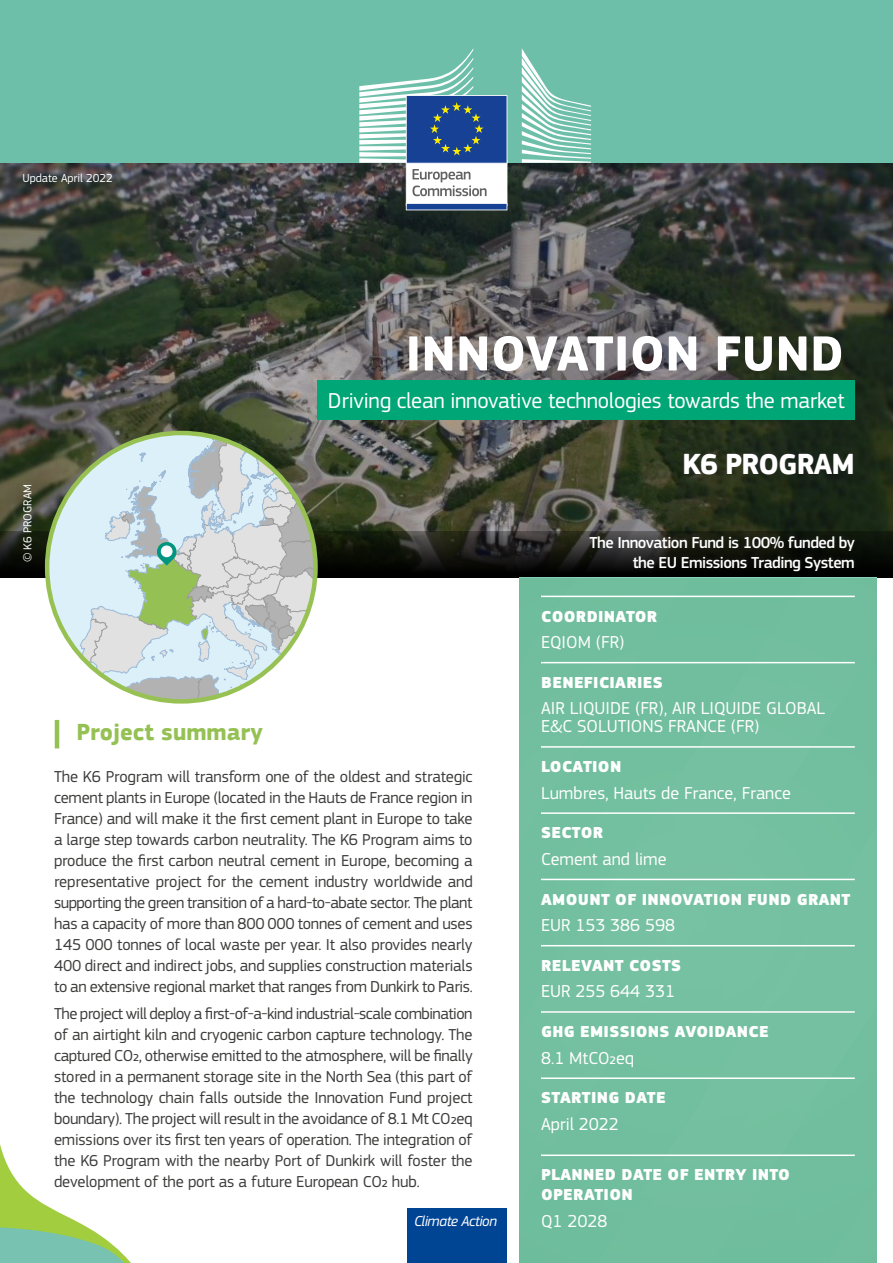
<style>
.page{position:relative;width:893px;height:1263px;background:#fff}
.page>*{position:absolute;margin:0;border:0;box-sizing:border-box;transform-origin:0 0}
.t1{font:700 51.3px "EC Square Sans Pro";letter-spacing:.005em;color:#fff}
.t2{font:700 30px "EC Square Sans Pro";letter-spacing:-.03em;color:#fff}
.Projects_Summary_tit{font:700 24px "EC Square Sans Pro";color:#95c154}
.t3{font:22.5px "EC Square Sans Pro";letter-spacing:-.01em;color:#fff}
.Project_details_text{font:18px/18px "EC Square Sans Pro";color:#fff}
.Projects_Summary_tex{font:16.5px/21px "EC Square Sans Pro";letter-spacing:-.02em;color:#3c3c3b;text-align:justify}
.Project_details{font:900 16.5px/19.8px "EC Square Sans Pro Extra";letter-spacing:.02em;color:#fff}
.t4{font:500 16.5px/19.8px "EC Square Sans Pro";letter-spacing:-.03em;color:#fff;text-align:right}
.t5{font:italic 15px "EC Square Sans Pro";letter-spacing:-.03em;color:#fff}
.t6{font:12px "EC Square Sans Pro";color:#fff}
</style>
<div class="page">
<svg style="left:0;top:162px;width:893px;height:369px;background:#44483f"></svg>
<svg style="left:0;top:531px;width:893px;height:47px;background:#161913"></svg>
<div style="left:587px;top:532px;width:270px;height:40px;background:#3c3c3b;opacity:.25"></div>
<div style="left:519px;top:578px;width:357px;height:685px;background:#72bf9f"></div>
<div style="left:318px;top:380px;width:537px;height:39px;background:#00a676"></div>
<svg style="left:0;top:1144px;width:131px;height:119px"></svg>
<div style="left:682px;top:449px;width:174px;height:26px;background:#3c3c3b;opacity:.25"></div>
<hr style="left:541px;top:596px;width:314px;height:1px;background:#fff">
<hr style="left:541px;top:662px;width:314px;height:1px;background:#fff">
<hr style="left:541px;top:746px;width:314px;height:2px;background:#fff">
<hr style="left:541px;top:812px;width:314px;height:2px;background:#fff">
<hr style="left:541px;top:879px;width:314px;height:1px;background:#fff">
<hr style="left:541px;top:945px;width:314px;height:1px;background:#fff">
<hr style="left:541px;top:1011px;width:314px;height:2px;background:#fff">
<hr style="left:541px;top:1077px;width:314px;height:2px;background:#fff">
<hr style="left:541px;top:1154px;width:314px;height:2px;background:#fff">
<svg style="left:47px;top:433px;width:269px;height:268px;background:#c4d0ca"></svg>
<hr style="left:55px;top:722px;width:4px;height:24px;background:#95c154">
<div style="left:407px;top:1208px;width:99px;height:55px;background:#004494"></div>
<div style="left:0;top:0;width:893px;height:162px;background:#6dbfa9"></div>
<svg style="left:522px;top:49px;width:69px;height:114px"></svg>
<svg style="left:359px;top:48px;width:148px;height:162px"></svg>
<p class="t6" style="left:22px;top:171px;width:92px">Update April 2022</p>
<p class="t6" style="left:21px;top:562px;width:80px;rotate:-90deg">© K6 PROGRAM</p>
<p class="t1" style="left:406px;top:323px;width:440px">INNOVATION FUND</p>
<p class="t3" style="left:328px;top:387px;width:518px">Driving clean innovative technologies towards the market</p>
<p class="t2" style="left:683px;top:446px;width:174px">K6 PROGRAM</p>
<p class="t4" style="left:589px;top:533px;width:267px">The Innovation Fund is 100% funded by the EU Emissions Trading System</p>
<p class="Projects_Summary_tit" style="left:76px;top:718px;width:188px">Project summary</p>
<p class="Projects_Summary_tex" style="left:54px;top:766px;width:420px">The K6 Program will transform one of the oldest and strategic cement plants in Europe (located in the Hauts de France region in France) and will make it the first cement plant in Europe to take a large step towards carbon neutrality. The K6 Program aims to produce the first carbon neutral cement in Europe, becoming a representative project for the cement industry worldwide and supporting the green transition of a hard-to-abate sector. The plant has a capacity of more than 800 000 tonnes of cement and uses 145 000 tonnes of local waste per year. It also provides nearly 400 direct and indirect jobs, and supplies construction materials to an extensive regional market that ranges from Dunkirk to Paris.</p>
<p class="Projects_Summary_tex" style="left:54px;top:1003px;width:420px">The project will deploy a first-of-a-kind industrial-scale combination of an airtight kiln and cryogenic carbon capture technology. The captured CO2, otherwise emitted to the atmosphere, will be finally stored in a permanent storage site in the North Sea (this part of the technology chain falls outside the Innovation Fund project boundary). The project will result in the avoidance of 8.1 Mt CO2eq emissions over its first ten years of operation. The integration of the K6 Program with the nearby Port of Dunkirk will foster the development of the port as a future European CO2 hub.</p>
<p class="t5" style="left:414px;top:1212px;width:84px">Climate Action</p>
<p class="Project_details" style="left:541px;top:607px;width:118px">COORDINATOR</p>
<p class="Project_details_text" style="left:541px;top:633px;width:85px">EQIOM (FR)</p>
<p class="Project_details" style="left:541px;top:673px;width:123px">BENEFICIARIES</p>
<p class="Project_details_text" style="left:541px;top:699px;width:286px">AIR LIQUIDE (FR), AIR LIQUIDE GLOBAL<br>E&amp;C SOLUTIONS FRANCE (FR)</p>
<p class="Project_details" style="left:541px;top:757px;width:82px">LOCATION</p>
<p class="Project_details_text" style="left:541px;top:784px;width:251px">Lumbres, Hauts de France, France</p>
<p class="Project_details" style="left:541px;top:823px;width:64px">SECTOR</p>
<p class="Project_details_text" style="left:541px;top:850px;width:127px">Cement and lime</p>
<p class="Project_details" style="left:541px;top:890px;width:311px">AMOUNT OF INNOVATION FUND GRANT</p>
<p class="Project_details_text" style="left:541px;top:916px;width:136px">EUR 153 386 598</p>
<p class="Project_details" style="left:541px;top:956px;width:142px">RELEVANT COSTS</p>
<p class="Project_details_text" style="left:541px;top:982px;width:136px">EUR 255 644 331</p>
<p class="Project_details" style="left:541px;top:1022px;width:229px">GHG EMISSIONS AVOIDANCE</p>
<p class="Project_details_text" style="left:541px;top:1049px;width:95px">8.1 MtCO2eq</p>
<p class="Project_details" style="left:541px;top:1088px;width:126px">STARTING DATE</p>
<p class="Project_details_text" style="left:541px;top:1115px;width:79px">April 2022</p>
<p class="Project_details" style="left:541px;top:1166px;width:250px">PLANNED DATE OF ENTRY INTO<br>OPERATION</p>
<p class="Project_details_text" style="left:541px;top:1212px;width:68px">Q1 2028</p>
</div>
